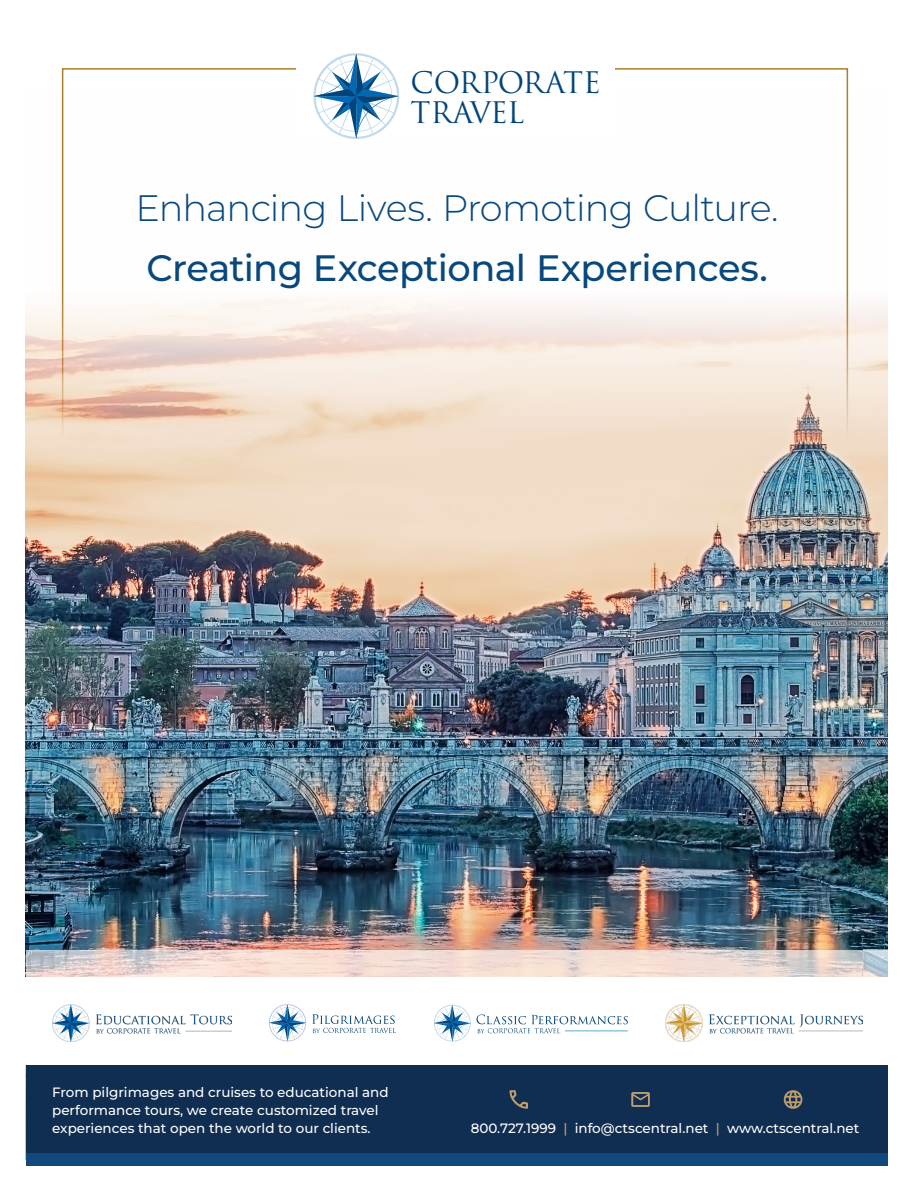
<style>
.page{position:relative;width:918px;height:1188px;background:#fff}
.page>*{position:absolute;margin:0;border:0;box-sizing:border-box;transform-origin:0 0}
.H1_-_Trajan{font:300 36.75px/60px "Montserrat";letter-spacing:-.03em;color:#09487d}
.t1{font:28.95px/29.7px "Trajan Pro 3";letter-spacing:-.02em;color:#00447b}
.H4_-_Montserrat{font:500 13.5px/18px "Montserrat";color:#fff}
.s1{font-weight:500}
.s2{color:#bf9f6e}
</style>
<div class="page">
<img style="left:26px;top:94px;width:862px;height:855px">
<svg style="left:25px;top:949px;width:863px;height:28px;fill:#f2dcd3"></svg>
<div style="left:26px;top:1153px;width:862px;height:13px;background:#11497d"></div>
<img style="left:52px;top:1004px;width:179px;height:38px">
<svg style="left:269px;top:1004px;width:37px;height:37px"></svg>
<svg style="left:312px;top:1014px;width:84px;height:19px"></svg>
<svg style="left:434px;top:1005px;width:37px;height:37px"></svg>
<svg style="left:477px;top:1015px;width:151px;height:18px"></svg>
<img style="left:666px;top:1004px;width:196px;height:38px">
<div style="left:26px;top:1065px;width:862px;height:88px;background:#102d52"></div>
<div style="left:296px;top:46px;width:318px;height:95px;background:#fff"></div>
<svg style="left:313px;top:53px;width:86px;height:86px"></svg>
<svg style="left:510px;top:1090px;width:18px;height:19px"></svg>
<svg style="left:784px;top:1090px;width:18px;height:19px"></svg>
<svg style="left:631px;top:1092px;width:19px;height:15px"></svg>
<p class="t1" style="left:410px;top:69px;width:192px">CORPORATE<br>TRAVEL</p>
<p class="H1_-_Trajan" style="left:136px;top:177px;width:644px">Enhancing Lives. Promoting Culture.<br><span class="s1">Creating Exceptional Experiences.</span></p>
<p class="H4_-_Montserrat" style="left:52px;top:1083px;width:338px">From pilgrimages and cruises to educational and performance tours, we create customized travel experiences that open the world to our clients.</p>
<p class="H4_-_Montserrat" style="left:471px;top:1119px;width:390px">800.727.1999 <span class="s2">|</span> info@ctscentral.net <span class="s2">|</span> www.ctscentral.net</p>
</div>
